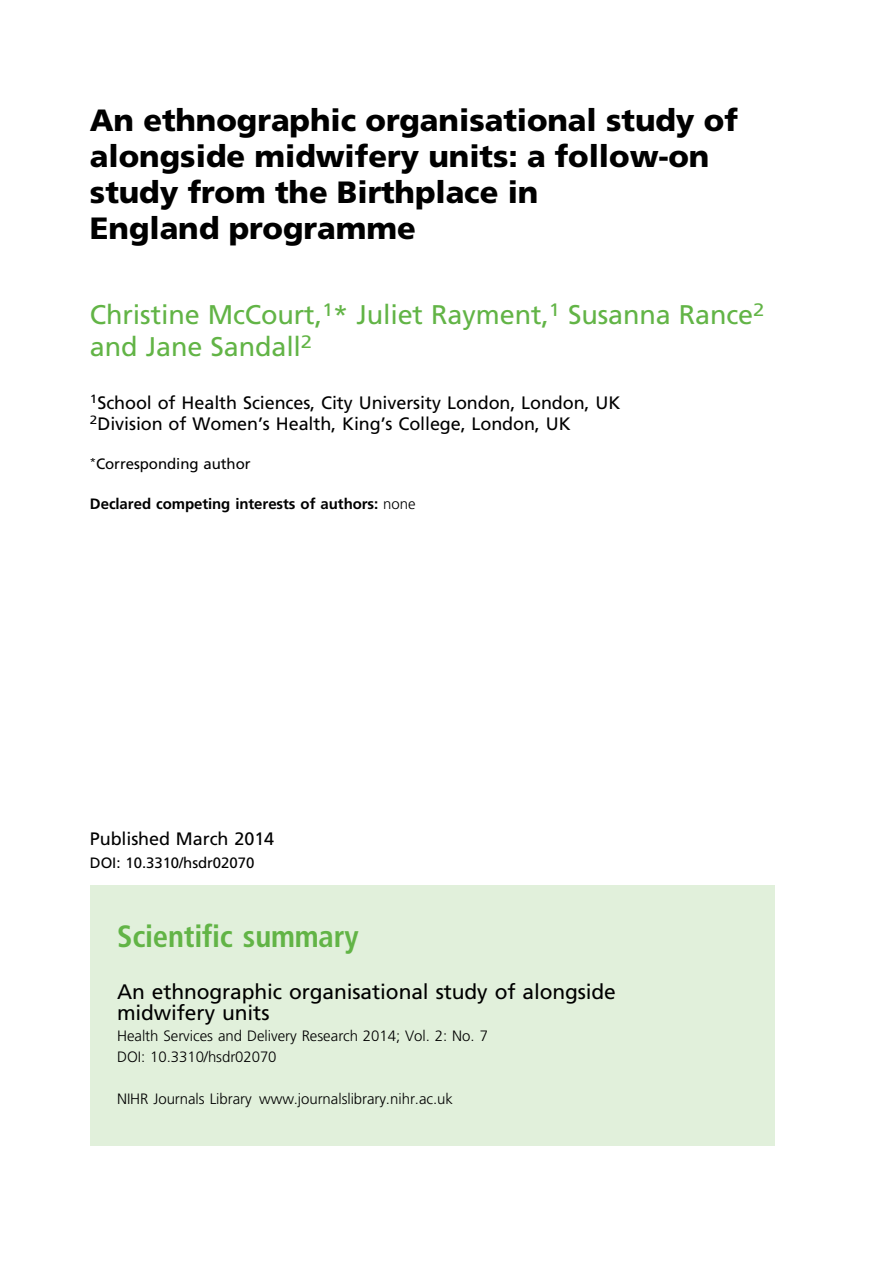
<style>
.page{position:relative;width:893px;height:1263px;background:#fff}
.page>*{position:absolute;margin:0;border:0;box-sizing:border-box;transform-origin:0 0}
.t1{font:30.75px/36px "Adv TT20 abcef 8.B";color:#000}
.t2{font:30.75px "Adv TT24 c 3 cae 3.B";color:#62b446}
.t3{font:27px/31.5px "Adv TT118 e 7927";color:#62b446}
.t4{font:21px/21px "Adv TT118 e 7927";color:#000}
.t5{font:18px/21px "Adv TT118 e 7927";color:#000}
.t6{font:15px/21px "Adv T Tebabd 7 da";color:#000}
.t7{font:15px "Adv TT118 e 7927";color:#000}
.t8{font:15px "Adv TT6 c 1 def 61.B";color:#000}
.s1{font-style:inherit}
.s2{font-family:"Adv T Tebabd 7 da"}
</style>
<div class="page">
<div style="left:90px;top:886px;width:684px;height:260px;background:#e1f0db"></div>
<h1 class="t1" style="left:90px;top:105px;width:649px">An ethnographic organisational study of alongside midwifery units: a follow-on study from the Birthplace in<br>England programme</h1>
<h2 class="t3" style="left:90px;top:301px;width:676px">Christine McCourt,<sup>1</sup>* Juliet Rayment,<sup>1</sup> Susanna Rance<sup>2 </sup>and Jane Sandall<sup>2</sup></h2>
<p class="t5" style="left:90px;top:393px;width:532px"><sup>1</sup>School of Health Sciences, City University London, London, UK<br><sup>2</sup>Division of Women<span class="s1">’</span>s Health, King<span class="s1">’</span>s College, London, UK</p>
<p class="t7" style="left:90px;top:457px;width:162px"><sup>*</sup>Corresponding author</p>
<p class="t8" style="left:90px;top:498px;width:327px">Declared competing interests of authors: <span class="s2">none</span></p>
<p class="t5" style="left:90px;top:830px;width:186px">Published March 2014</p>
<p class="t7" style="left:90px;top:856px;width:166px">DOI: 10.3310/hsdr02070</p>
<h1 class="t2" style="left:117px;top:926px;width:243px">Scientific summary</h1>
<p class="t4" style="left:117px;top:983px;width:500px">An ethnographic organisational study of alongside midwifery units</p>
<p class="t6" style="left:117px;top:1026px;width:372px">Health Services and Delivery Research 2014; Vol. 2: No. 7<br>DOI: 10.3310/hsdr02070</p>
<p class="t6" style="left:117px;top:1089px;width:337px">NIHR Journals Library www.journalslibrary.nihr.ac.uk</p>
</div>
